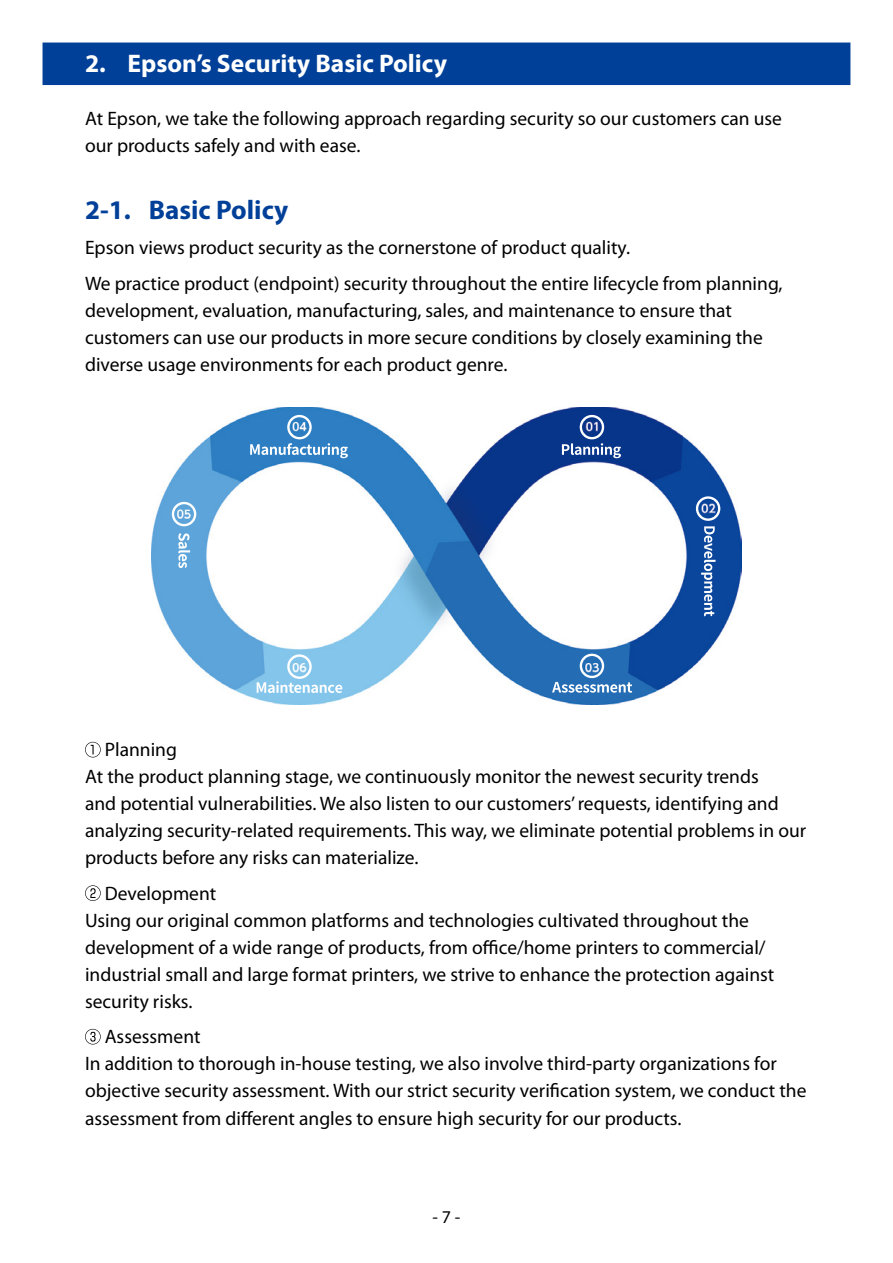
<style>
.page{position:relative;width:893px;height:1263px;background:#fff}
.page>*{position:absolute;margin:0;border:0;box-sizing:border-box;transform-origin:0 0}
.t1{font:700 27px "Myriad Pro";color:#004098}
.t2{font:700 25.5px "Myriad Pro";color:#fff}
.t3{font:19.5px/27px "Myriad Pro";color:#000}
.t4{font:18px "Myriad Pro";color:#000}
</style>
<div class="page">
<div style="left:43px;top:43px;width:807px;height:42px;background:#004098"></div>
<img style="left:151px;top:407px;width:591px;height:297px">
<img style="left:562px;top:443px;width:59px;height:15px">
<img style="left:701px;top:526px;width:14px;height:90px">
<img style="left:552px;top:682px;width:80px;height:11px">
<img style="left:250px;top:443px;width:98px;height:15px">
<img style="left:257px;top:681px;width:85px;height:12px">
<img style="left:580px;top:415px;width:24px;height:24px">
<img style="left:287px;top:415px;width:25px;height:24px">
<img style="left:172px;top:502px;width:24px;height:24px">
<img style="left:287px;top:654px;width:25px;height:25px">
<img style="left:696px;top:496px;width:24px;height:25px">
<img style="left:580px;top:654px;width:24px;height:24px">
<svg style="left:178px;top:533px;width:12px;height:35px"></svg>
<svg style="left:85px;top:742px;width:16px;height:15px"></svg>
<svg style="left:85px;top:885px;width:16px;height:16px"></svg>
<svg style="left:85px;top:1029px;width:16px;height:15px"></svg>
<h2 class="t2" style="left:85px;top:47px;width:364px">2. Epson’s Security Basic Policy</h2>
<p class="t3" style="left:85px;top:104px;width:698px">At Epson, we take the following approach regarding security so our customers can use our products safely and with ease.</p>
<h1 class="t1" style="left:85px;top:192px;width:205px">2-1. Basic Policy</h1>
<p class="t3" style="left:85px;top:230px;width:699px;line-height:35.5px">Epson views product security as the cornerstone of product quality.<br>We practice product (endpoint) security throughout the entire lifecycle from planning,</p>
<p class="t3" style="left:85px;top:296px;width:679px">development, evaluation, manufacturing, sales, and maintenance to ensure that customers can use our products in more secure conditions by closely examining the diverse usage environments for each product genre.</p>
<p class="t3" style="left:85px;top:736px;width:723px;text-indent:20px">Planning<br>At the product planning stage, we continuously monitor the newest security trends<br>and potential vulnerabilities. We also listen to our customers’ requests, identifying and analyzing security-related requirements. This way, we eliminate potential problems in our products before any risks can materialize.</p>
<p class="t3" style="left:85px;top:879px;width:691px;text-indent:20px">Development<br>Using our original common platforms and technologies cultivated throughout the development of a wide range of products, from office/home printers to commercial/ industrial small and large format printers, we strive to enhance the protection against security risks.</p>
<p class="t3" style="left:85px;top:1023px;width:723px;text-indent:20px">Assessment<br>In addition to thorough in-house testing, we also involve third-party organizations for objective security assessment. With our strict security verification system, we conduct the assessment from different angles to ensure high security for our products.</p>
<p class="t4" style="left:432px;top:1205px;width:29px">- 7 -</p>
</div>
